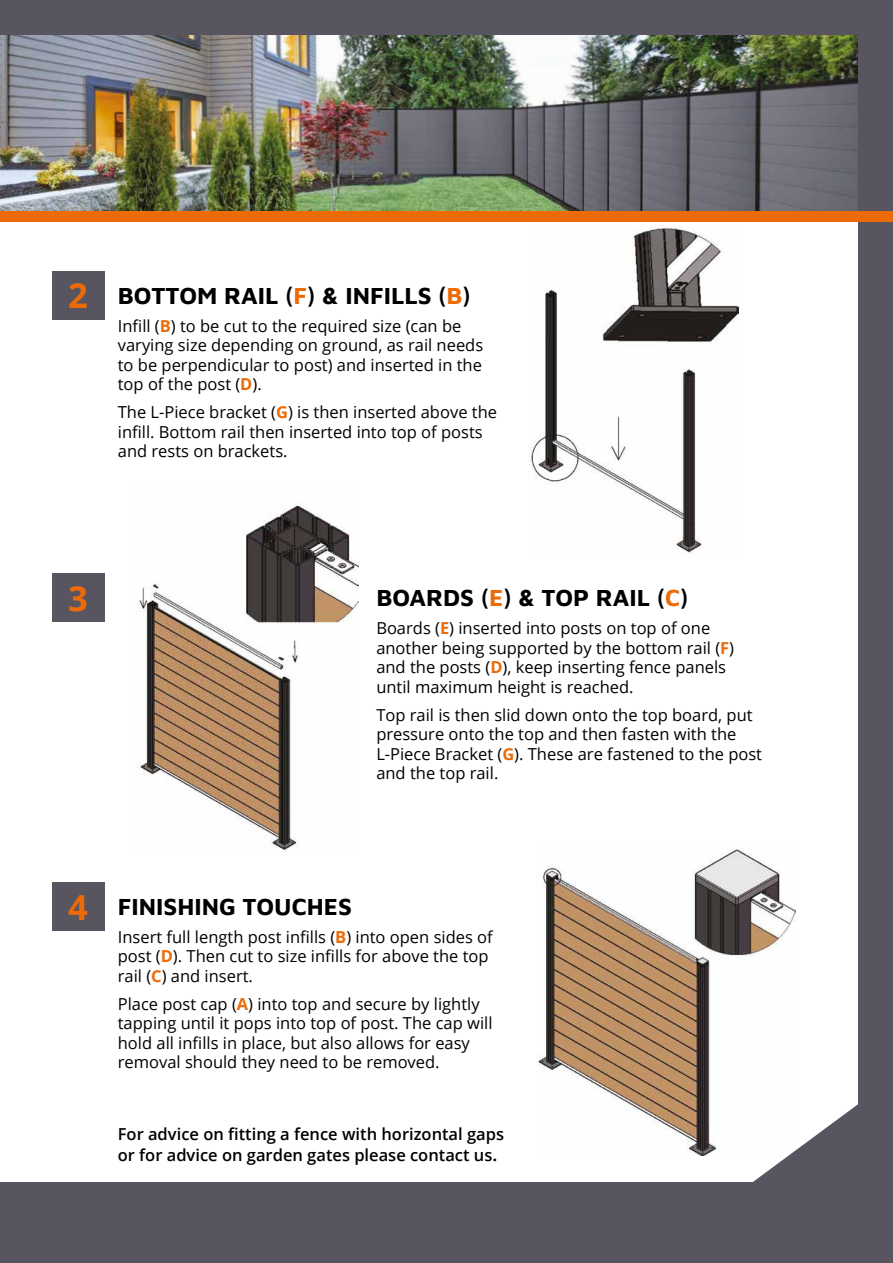
<style>
.page{position:relative;width:893px;height:1263px;background:#fff}
.page>*{position:absolute;margin:0;border:0;box-sizing:border-box;transform-origin:0 0}
.t1{font:700 34.5px "Open Sans";color:#ed6b06}
.t2{font:700 24px "Maven Pro";color:#000}
.t3{font:16.5px/19.5px "Open Sans";color:#000}
.t4{font:600 16.5px/21.6px "Open Sans";color:#000}
.s1{font-weight:500}
.s2{color:#ed6b06}
.s3{font-weight:700;color:#ed6b06}
.s4{font-size:18px}
</style>
<div class="page">
<img style="left:538px;top:849px;width:258px;height:281px">
<svg style="left:675px;top:1092px;width:184px;height:90px"></svg>
<div style="left:0;top:1182px;width:893px;height:81px;background:#585561"></div>
<img style="left:0;top:34px;width:859px;height:177px">
<div style="left:0;top:0;width:893px;height:34px;background:#585561"></div>
<div style="left:859px;top:0;width:34px;height:1263px;background:#585561"></div>
<div style="left:0;top:211px;width:893px;height:10px;background:#ed6b06"></div>
<div style="left:52px;top:271px;width:52px;height:48px;background:#585561"></div>
<div style="left:52px;top:573px;width:52px;height:49px;background:#585561"></div>
<div style="left:52px;top:882px;width:52px;height:49px;background:#585561"></div>
<img style="left:531px;top:225px;width:208px;height:328px">
<img style="left:139px;top:505px;width:220px;height:346px">
<h1 class="t1" style="left:68px;top:271px;width:21px">2</h1>
<h2 class="t2" style="left:118px;top:279px;width:355px">BOTTOM RAIL <span class="s1">(</span><span class="s2">F</span><span class="s1">)</span> &amp; INFILLS <span class="s1">(</span><span class="s2">B</span><span class="s1">)</span></h2>
<p class="t3" style="left:118px;top:315px;width:367px">Infill (<span class="s3">B</span>) to be cut to the required size (can be varying size depending on ground, as rail needs to be perpendicular to post) and inserted in the top of the post (<span class="s3">D</span>).</p>
<p class="t3" style="left:118px;top:402px;width:381px">The L-Piece bracket (<span class="s3">G</span>) is then inserted above the infill. Bottom rail then inserted into top of posts and rests on brackets.</p>
<h1 class="t1" style="left:68px;top:574px;width:21px">3</h1>
<h2 class="t2" style="left:376px;top:581px;width:314px">BOARDS <span class="s1">(</span><span class="s2">E</span><span class="s1">)</span> &amp; TOP RAIL <span class="s1">(</span><span class="s2">C</span><span class="s1">)</span></h2>
<p class="t3" style="left:376px;top:618px;width:359px">Boards (<span class="s3">E</span>) inserted into posts on top of one another being supported by the bottom rail (<span class="s3">F</span>) and the posts (<span class="s3">D</span>), keep inserting fence panels until maximum height is reached.</p>
<p class="t3" style="left:376px;top:704px;width:387px">Top rail is then slid down onto the top board, put pressure onto the top and then fasten with the L-Piece Bracket (<span class="s3">G</span>). These are fastened to the post and the top rail.</p>
<h1 class="t1" style="left:68px;top:883px;width:21px">4</h1>
<h2 class="t2" style="left:118px;top:890px;width:236px">FINISHING TOUCHES</h2>
<p class="t3" style="left:118px;top:927px;width:376px">Insert full length post infills (<span class="s3">B</span>) into open sides of post (<span class="s3">D</span>). Then cut to size infills for above the top rail (<span class="s3">C</span>) and insert.</p>
<p class="t3" style="left:118px;top:994px;width:376px">Place post cap (<span class="s3">A</span>) into top and secure by lightly tapping until it pops into top of post. The cap will hold all infills in place, but also allows for easy removal should they need to be removed.</p>
<p class="t4" style="left:118px;top:1122px;width:388px">For advice on fitting a fence with horizontal gaps or for advice on garden gates please contact us<span class="s4">.</span></p>
</div>
